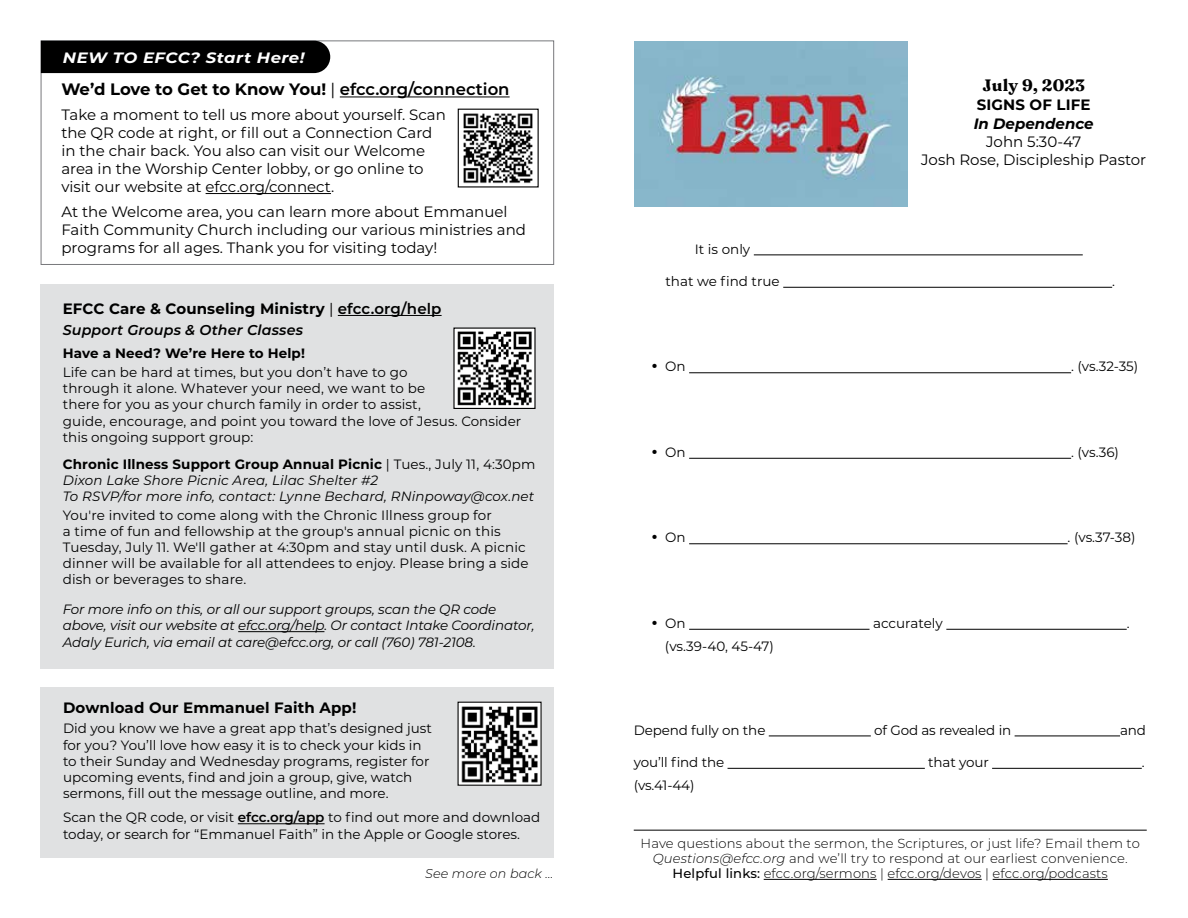
<style>
.page{position:relative;width:1188px;height:918px;background:#fff}
.page>*{position:absolute;margin:0;border:0;box-sizing:border-box;transform-origin:0 0}
.t1{font:700 16.5px "Montserrat";letter-spacing:-.015em;color:#000}
.t2{font:900 16.5px "Fraunces 9 pt";letter-spacing:.01em;color:#000}
.t3{font:15px/18px "Montserrat";color:#000}
.t4{font:700 15px "Montserrat";letter-spacing:.01em;color:#000}
.t5{font:italic 700 15px "Montserrat";letter-spacing:.03em;color:#fff;scale:1.1 1}
.t6{font:italic 700 15px "Montserrat";color:#000}
.t7{font:italic 600 14.25px "Montserrat";letter-spacing:.01em;color:#000}
.t8{font:13.5px/16.2px "Montserrat";color:#000}
.t9{font:italic 13.5px/16.2px "Montserrat";letter-spacing:-.01em;color:#000}
.t10{font:italic 13.5px/16.2px "Montserrat";letter-spacing:.01em;color:#000}
.t11{font:700 13.5px "Montserrat";letter-spacing:.01em;color:#000}
.t12{font:300 13.2px/15px "Montserrat";letter-spacing:.01em;color:#000;text-align:center}
.t13{font:italic 300 12.75px "Montserrat";letter-spacing:.01em;color:#000}
.s1{font-weight:400}
.s2{font-weight:600}
.s3{font-weight:700;font-style:normal}
.s4{font-style:normal}
.s5{font-family:"Futura PT";font-size:15px}
.s6{font-style:italic}
.s7{font-weight:500}
</style>
<div class="page">
<div style="left:41px;top:40px;width:513px;height:225px;border:1px solid #77787b"></div>
<div style="left:41px;top:41px;width:289px;height:32px;background:#000"></div>
<hr style="left:340px;top:97px;width:170px;height:1px;background:#000">
<hr style="left:206px;top:193px;width:125px;height:1px;background:#000">
<img style="left:463px;top:113px;width:70px;height:71px">
<div style="left:41px;top:687px;width:513px;height:171px;background:#e0e1e2"></div>
<div style="left:41px;top:284px;width:513px;height:385px;background:#e0e1e2"></div>
<hr style="left:338px;top:315px;width:104px;height:1px;background:#000">
<hr style="left:238px;top:631px;width:86px;height:1px;background:#000">
<img style="left:455px;top:330px;width:79px;height:77px">
<hr style="left:238px;top:823px;width:87px;height:1px;background:#000">
<img style="left:460px;top:704px;width:80px;height:80px">
<hr style="left:634px;top:830px;width:513px;height:1px;background:#000">
<hr style="left:764px;top:879px;width:113px;height:1px;background:#000">
<hr style="left:888px;top:879px;width:94px;height:1px;background:#000">
<hr style="left:993px;top:879px;width:115px;height:1px;background:#000">
<hr style="left:754px;top:255px;width:329px;height:1px;background:#000">
<hr style="left:783px;top:287px;width:329px;height:1px;background:#000">
<hr style="left:689px;top:372px;width:382px;height:1px;background:#000">
<hr style="left:689px;top:458px;width:382px;height:1px;background:#000">
<hr style="left:689px;top:543px;width:379px;height:1px;background:#000">
<hr style="left:689px;top:629px;width:181px;height:1px;background:#000">
<hr style="left:946px;top:629px;width:181px;height:1px;background:#000">
<hr style="left:769px;top:736px;width:102px;height:1px;background:#000">
<hr style="left:1015px;top:736px;width:105px;height:1px;background:#000">
<hr style="left:728px;top:768px;width:197px;height:1px;background:#000">
<hr style="left:992px;top:768px;width:150px;height:1px;background:#000">
<img style="left:634px;top:41px;width:273px;height:165px">
<p class="t5" style="left:63px;top:47px;width:221px">NEW TO EFCC? Start Here!</p>
<p class="t1" style="left:61px;top:78px;width:450px">We’d Love to Get to Know You! <span class="s1">|</span> <span class="s2">efcc.org/connection</span></p>
<p class="t3" style="left:61px;top:105px;width:386px">Take a moment to tell us more about yourself. Scan the QR code at right, or fill out a Connection Card in the chair back. You also can visit our Welcome area in the Worship Center lobby, or go online to visit our website at efcc.org/connect.</p>
<p class="t3" style="left:61px;top:202px;width:466px">At the Welcome area, you can learn more about Emmanuel<br>Faith Community Church including our various ministries and programs for all ages. Thank you for visiting today!</p>
<p class="t4" style="left:63px;top:298px;width:380px">EFCC Care &amp; Counseling Ministry <span class="s1">|</span> <span class="s2">efcc.org/help</span></p>
<p class="t7" style="left:63px;top:320px;width:242px">Support Groups &amp; Other Classes</p>
<p class="t11" style="left:63px;top:344px;width:244px">Have a Need? We’re Here to Help!</p>
<p class="t8" style="left:63px;top:364px;width:460px">Life can be hard at times, but you don’t have to go<br>through it alone. Whatever your need, we want to be<br>there for you as your church family in order to assist,<br>guide, encourage, and point you toward the love of Jesus. Consider this ongoing support group:</p>
<p class="t10" style="left:63px;top:455px;width:474px"><span class="s3">Chronic Illness Support Group Annual Picnic</span> <span class="s4">| Tues., July 11, 4:30pm<br></span>Dixon Lake Shore Picnic Area, Lilac Shelter #2<br>To RSVP/for more info, contact: Lynne Bechard, RNinpoway@cox.net</p>
<p class="t8" style="left:63px;top:506px;width:467px">You're invited to come along with the Chronic Illness group for<br>a time of fun and fellowship at the group's annual picnic on this Tuesday, July 11. We'll gather at 4:30pm and stay until dusk. A picnic dinner will be available for all attendees to enjoy. Please bring a side dish or beverages to share.</p>
<p class="t9" style="left:63px;top:601px;width:473px">For more info on this, or all our support groups, scan the QR code above, visit our website at efcc.org/help. Or contact Intake Coordinator,<br>Adaly Eurich, via email at care@efcc.org, or call (760) 781-2108.</p>
<p class="t4" style="left:63px;top:697px;width:295px">Download Our Emmanuel Faith App!</p>
<p class="t8" style="left:63px;top:720px;width:370px">Did you know we have a great app that’s designed just for you? You’ll love how easy it is to check your kids in to their Sunday and Wednesday programs, register for upcoming events, find and join a group, give, watch sermons, fill out the message outline, and more.</p>
<p class="t8" style="left:63px;top:809px;width:479px">Scan the QR code, or visit <span class="s2">efcc.org/app</span> to find out more and download today, or search for “Emmanuel Faith” in the Apple or Google stores.</p>
<p class="t13" style="left:425px;top:864px;width:130px">See more on back ...</p>
<p class="t2" style="left:982px;top:72px;width:104px">July 9, 2023</p>
<p class="t4" style="left:977px;top:94px;width:115px">SIGNS OF LIFE</p>
<p class="t6" style="left:974px;top:113px;width:121px">In Dependence</p>
<p class="t3" style="left:921px;top:132px;width:227px;text-align:center">John 5:30-47<br>Josh Rose, Discipleship Pastor</p>
<p class="t8" style="left:695px;top:240px;width:57px">It is only</p>
<p class="t8" style="left:665px;top:273px;width:116px">that we find true</p>
<p class="t8" style="left:1112px;top:273px;width:4px">.</p>
<p class="t8" style="left:647px;top:358px;width:40px"><span class="s5">•</span> On</p>
<p class="t8" style="left:1071px;top:358px;width:69px">. (vs.32-35)</p>
<p class="t8" style="left:647px;top:444px;width:40px"><span class="s5">•</span> On</p>
<p class="t8" style="left:1071px;top:444px;width:49px">. (vs.36)</p>
<p class="t8" style="left:647px;top:529px;width:40px"><span class="s5">•</span> On</p>
<p class="t8" style="left:1068px;top:529px;width:69px">. (vs.37-38)</p>
<p class="t8" style="left:647px;top:615px;width:40px"><span class="s5">•</span> On</p>
<p class="t8" style="left:873px;top:615px;width:71px">accurately</p>
<p class="t8" style="left:1127px;top:615px;width:4px">.</p>
<p class="t8" style="left:665px;top:638px;width:111px">(vs.39-40, 45-47)</p>
<p class="t8" style="left:634px;top:721px;width:133px">Depend fully on the</p>
<p class="t8" style="left:874px;top:721px;width:139px">of God as revealed in</p>
<p class="t8" style="left:1120px;top:721px;width:28px">and</p>
<p class="t8" style="left:634px;top:754px;width:92px">you’ll find the</p>
<p class="t8" style="left:928px;top:754px;width:62px">that your</p>
<p class="t8" style="left:1142px;top:754px;width:4px">.</p>
<p class="t8" style="left:634px;top:777px;width:62px">(vs.41-44)</p>
<p class="t12" style="left:641px;top:835px;width:501px">Have questions about the sermon, the Scriptures, or just life? Email them to<br><span class="s6">Questions@efcc.org</span> and we’ll try to respond at our earliest convenience.<br><span class="s7">Helpful links:</span> efcc.org/sermons | efcc.org/devos | efcc.org/podcasts</p>
</div>
